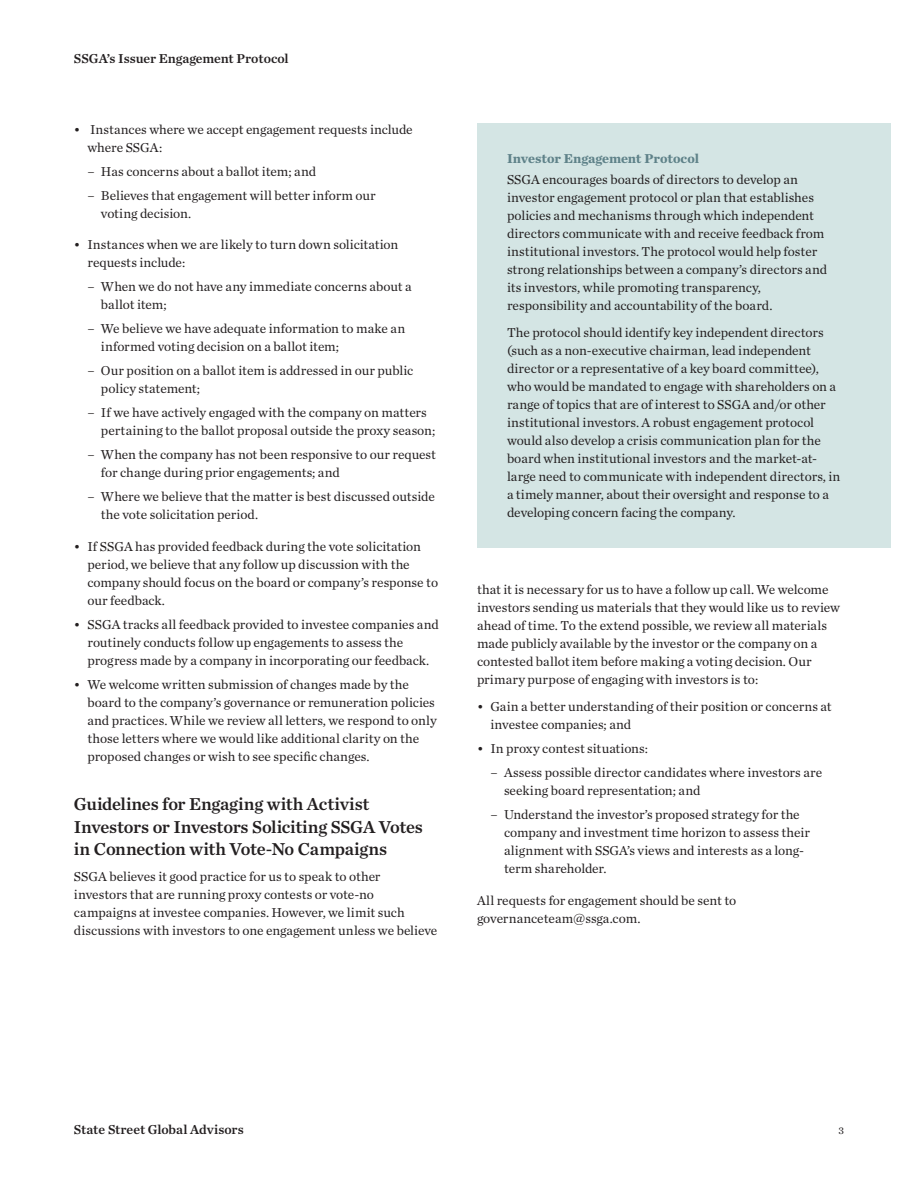
<style>
.page{position:relative;width:918px;height:1188px;background:#fff}
.page>*{position:absolute;margin:0;border:0;box-sizing:border-box;transform-origin:0 0}
.BODY_-_01_head_level{font:18px/22.5px "Chronicle Text G1 Semi";letter-spacing:-.015em;color:#231f20}
.BODY_-_04_text{font:13.5px/18px "Chronicle Text G1";color:#231f20}
.t1{font:13.5px "Chronicle Text G1 Semi";color:#231f20}
.BODY_-_01_head_level-2{font:700 13.5px "Chronicle Text G1";letter-spacing:-.005em;color:#5f8289}
.t2{font:10.5px "Chronicle Text G1";color:#231f20}
</style>
<div class="page">
<div style="left:477px;top:123px;width:414px;height:424px;background:#d4e5e4"></div>
<p class="t1" style="left:74px;top:48px;width:216px">SSGA’s Issuer Engagement Protocol</p>
<p class="BODY_-_04_text" style="left:87px;top:120px;width:327px;text-indent:-14px">• Instances where we accept engagement requests include where SSGA:</p>
<p class="BODY_-_04_text" style="left:87px;top:162px;width:230px">– Has concerns about a ballot item; and</p>
<p class="BODY_-_04_text" style="left:101px;top:186px;width:276px;text-indent:-14px">– Believes that engagement will better inform our voting decision.</p>
<p class="BODY_-_04_text" style="left:87px;top:235px;width:312px;text-indent:-14px">• Instances when we are likely to turn down solicitation requests include:</p>
<p class="BODY_-_04_text" style="left:101px;top:277px;width:312px;text-indent:-14px">– When we do not have any immediate concerns about a ballot item;</p>
<p class="BODY_-_04_text" style="left:101px;top:319px;width:306px;text-indent:-14px">– We believe we have adequate information to make an informed voting decision on a ballot item;</p>
<p class="BODY_-_04_text" style="left:101px;top:361px;width:314px;text-indent:-14px">– Our position on a ballot item is addressed in our public policy statement;</p>
<p class="BODY_-_04_text" style="left:101px;top:403px;width:336px;text-indent:-14px">– If we have actively engaged with the company on matters pertaining to the ballot proposal outside the proxy season;</p>
<p class="BODY_-_04_text" style="left:101px;top:445px;width:337px;text-indent:-14px">– When the company has not been responsive to our request for change during prior engagements; and</p>
<p class="BODY_-_04_text" style="left:101px;top:487px;width:336px;text-indent:-14px">– Where we believe that the matter is best discussed outside the vote solicitation period.</p>
<p class="BODY_-_04_text" style="left:87px;top:537px;width:352px;text-indent:-14px">• If SSGA has provided feedback during the vote solicitation period, we believe that any follow up discussion with the company should focus on the board or company’s response to our feedback.</p>
<p class="BODY_-_04_text" style="left:87px;top:615px;width:353px;text-indent:-14px">• SSGA tracks all feedback provided to investee companies and routinely conducts follow up engagements to assess the progress made by a company in incorporating our feedback.</p>
<p class="BODY_-_04_text" style="left:87px;top:675px;width:351px;text-indent:-14px">• We welcome written submission of changes made by the board to the company’s governance or remuneration policies and practices. While we review all letters, we respond to only those letters where we would like additional clarity on the proposed changes or wish to see specific changes.</p>
<p class="BODY_-_01_head_level" style="left:74px;top:792px;width:351px">Guidelines for Engaging with Activist<br>Investors or Investors Soliciting SSGA Votes in Connection with Vote-No Campaigns</p>
<p class="BODY_-_04_text" style="left:74px;top:867px;width:365px">SSGA believes it good practice for us to speak to other<br>investors that are running proxy contests or vote-no campaigns at investee companies. However, we limit such discussions with investors to one engagement unless we believe</p>
<p class="BODY_-_01_head_level-2" style="left:507px;top:148px;width:194px">Investor Engagement Protocol</p>
<p class="BODY_-_04_text" style="left:507px;top:170px;width:322px">SSGA encourages boards of directors to develop an investor engagement protocol or plan that establishes policies and mechanisms through which independent directors communicate with and receive feedback from institutional investors. The protocol would help foster strong relationships between a company’s directors and its investors, while promoting transparency, responsibility and accountability of the board.</p>
<p class="BODY_-_04_text" style="left:507px;top:323px;width:335px">The protocol should identify key independent directors (such as a non-executive chairman, lead independent director or a representative of a key board committee), who would be mandated to engage with shareholders on a range of topics that are of interest to SSGA and/or other institutional investors. A robust engagement protocol would also develop a crisis communication plan for the board when institutional investors and the market-at&shy;large need to communicate with independent directors, in a timely manner, about their oversight and response to a developing concern facing the company.</p>
<p class="BODY_-_04_text" style="left:477px;top:580px;width:365px">that it is necessary for us to have a follow up call. We welcome investors sending us materials that they would like us to review ahead of time. To the extend possible, we review all materials made publicly available by the investor or the company on a contested ballot item before making a voting decision. Our primary purpose of engaging with investors is to:</p>
<p class="BODY_-_04_text" style="left:490px;top:697px;width:343px;text-indent:-14px">• Gain a better understanding of their position or concerns at investee companies; and</p>
<p class="BODY_-_04_text" style="left:477px;top:739px;width:172px">• In proxy contest situations:</p>
<p class="BODY_-_04_text" style="left:504px;top:763px;width:320px;text-indent:-14px">– Assess possible director candidates where investors are seeking board representation; and</p>
<p class="BODY_-_04_text" style="left:504px;top:805px;width:308px;text-indent:-14px">– Understand the investor’s proposed strategy for the company and investment time horizon to assess their alignment with SSGA’s views and interests as a long&shy;term shareholder.</p>
<p class="BODY_-_04_text" style="left:477px;top:891px;width:261px">All requests for engagement should be sent to governanceteam@ssga.com.</p>
<p class="t1" style="left:74px;top:1119px;width:171px">State Street Global Advisors</p>
<p class="t2" style="left:838px;top:1123px;width:7px">3</p>
</div>
